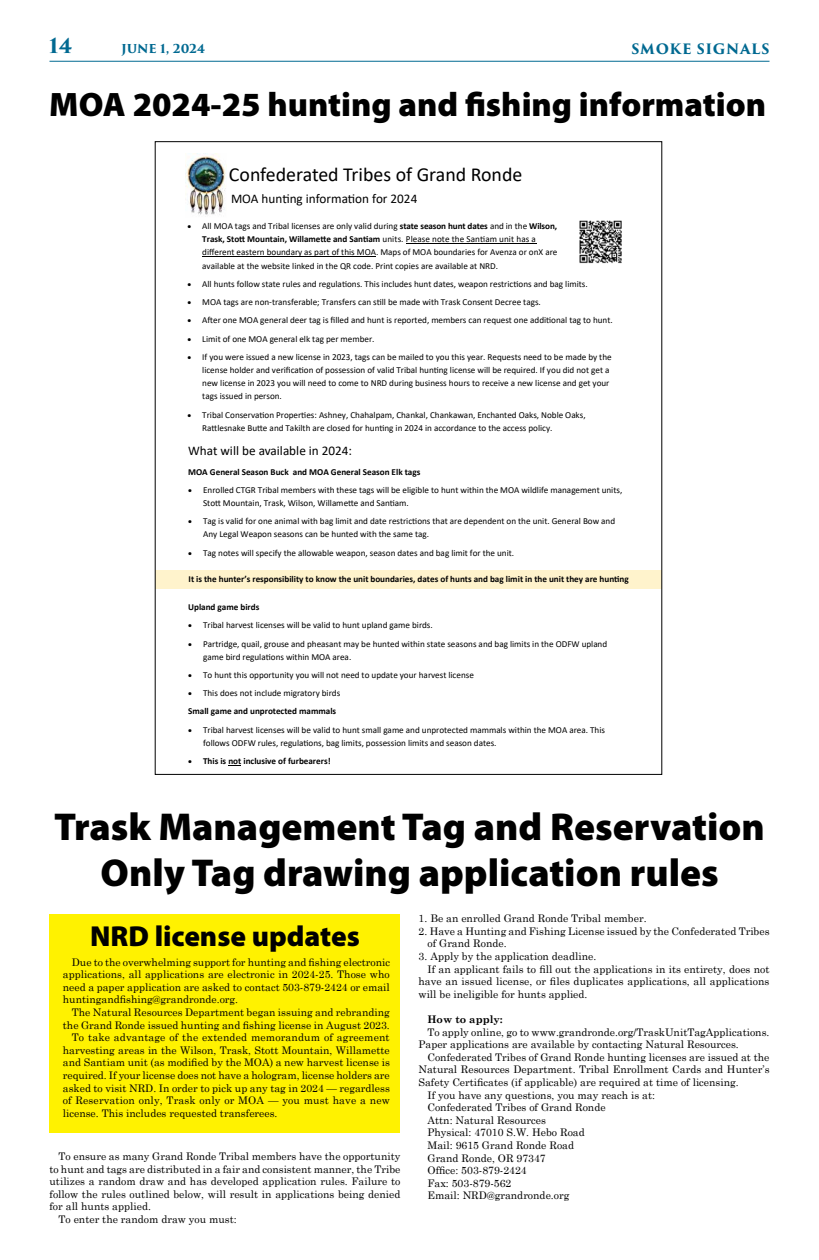
<style>
.page{position:relative;width:819px;height:1260px;background:#fff}
.page>*{position:absolute;margin:0;border:0;box-sizing:border-box;transform-origin:0 0}
.t1{font:900 39px/46.8px "Myriad Pro";color:#000;text-align:center}
.t2{font:900 34px "Myriad Pro";color:#000}
.t3{font:900 29px "Myriad Pro";color:#000}
.t4{font:700 20px "Trajan Pro 3";color:#006991}
.t5{font:19.9px "Calibri";color:#000}
.t6{font:700 14px "Trajan Pro 3";letter-spacing:.05em;color:#006991}
.t7{font:13.2px "Calibri";color:#000}
.t8{font:700 12px "Trajan Pro 3";color:#006991}
.t9{font:10.5px/12.6px "Century Schoolbook";color:#000}
.t10{font:700 10.5px "Century Schoolbook";color:#000}
.t11{font:9.2px "Calibri";color:#000}
.t12{font:700 9.2px "Calibri";color:#000}
.t13{font:9.1px/13.2px "Calibri";color:#000}
.t14{font:700 9.1px "Calibri";letter-spacing:-.005em;color:#000}
.s1{font-weight:700}
</style>
<div class="page">
<hr style="left:50px;top:61px;width:720px;height:1px;background:#006991">
<div style="left:50px;top:915px;width:350px;height:218px;background:#fff200"></div>
<svg style="left:228px;top:765px;width:13px;height:1px"></svg>
<hr style="left:406px;top:243px;width:130px;height:1px;background:#000">
<hr style="left:202px;top:256px;width:174px;height:1px;background:#000">
<img style="left:185px;top:154px;width:42px;height:61px">
<img style="left:579px;top:220px;width:43px;height:44px">
<div style="left:155px;top:571px;width:507px;height:18px;background:#fff3cc"></div>
<h3 class="t4" style="left:49px;top:30px;width:24px">14</h3>
<h3 class="t8" style="left:121px;top:39px;width:86px">JUNE 1, 2024</h3>
<h3 class="t6" style="left:631px;top:39px;width:140px">SMOKE SIGNALS</h3>
<h2 class="t2" style="left:49px;top:81px;width:718px">MOA 2024-25 hunting and fishing information</h2>
<h3 class="t5" style="left:229px;top:160px;width:295px">Confederated Tribes of Grand Ronde</h3>
<h3 class="t7" style="left:231px;top:189px;width:188px">MOA hunting information for 2024</h3>
<p class="t13" style="left:202px;top:219px;width:357px;text-indent:-15px">• All MOA tags and Tribal licenses are only valid during <span class="s1">state season hunt dates</span> and in the <span class="s1">Wilson, Trask, Stott Mountain, Willamette and Santiam</span> units. Please note the Santiam unit has a different eastern boundary as part of this MOA. Maps of MOA boundaries for Avenza or onX are available at the website linked in the QR code. Print copies are available at NRD.</p>
<p class="t13" style="left:187px;top:277px;width:402px">• All hunts follow state rules and regulations. This includes hunt dates, weapon restrictions and bag limits.</p>
<p class="t13" style="left:187px;top:295px;width:355px">• MOA tags are non-transferable; Transfers can still be made with Trask Consent Decree tags.</p>
<p class="t13" style="left:187px;top:313px;width:427px">• After one MOA general deer tag is filled and hunt is reported, members can request one additional tag to hunt.</p>
<p class="t13" style="left:187px;top:332px;width:189px">• Limit of one MOA general elk tag per member.</p>
<p class="t13" style="left:202px;top:350px;width:411px;text-indent:-15px">• If you were issued a new license in 2023, tags can be mailed to you this year. Requests need to be made by the license holder and verification of possession of valid Tribal hunting license will be required. If you did not get a new license in 2023 you will need to come to NRD during business hours to receive a new license and get your tags issued in person.</p>
<p class="t13" style="left:202px;top:408px;width:385px;text-indent:-15px">• Tribal Conservation Properties: Ashney, Chahalpam, Chankal, Chankawan, Enchanted Oaks, Noble Oaks,<br>Rattlesnake Butte and Takilth are closed for hunting in 2024 in accordance to the access policy.</p>
<h3 class="t7" style="left:188px;top:441px;width:165px">What will be available in 2024:</h3>
<p class="t14" style="left:188px;top:465px;width:234px">MOA General Season Buck and MOA General Season Elk tags</p>
<p class="t13" style="left:203px;top:483px;width:421px;text-indent:-15px">• Enrolled CTGR Tribal members with these tags will be eligible to hunt within the MOA wildlife management units,<br>Stott Mountain, Trask, Wilson, Willamette and Santiam.</p>
<p class="t13" style="left:203px;top:514px;width:414px;text-indent:-15px">• Tag is valid for one animal with bag limit and date restrictions that are dependent on the unit. General Bow and<br>Any Legal Weapon seasons can be hunted with the same tag.</p>
<p class="t13" style="left:188px;top:546px;width:327px">• Tag notes will specify the allowable weapon, season dates and bag limit for the unit.</p>
<p class="t14" style="left:189px;top:572px;width:442px">It is the hunter’s responsibility to know the unit boundaries, dates of hunts and bag limit in the unit they are hunting</p>
<p class="t12" style="left:188px;top:601px;width:73px">Upland game birds</p>
<p class="t13" style="left:188px;top:618px;width:246px">• Tribal harvest licenses will be valid to hunt upland game birds.</p>
<p class="t13" style="left:203px;top:637px;width:406px;text-indent:-15px">• Partridge, quail, grouse and pheasant may be hunted within state seasons and bag limits in the ODFW upland game bird regulations within MOA area.</p>
<p class="t13" style="left:188px;top:668px;width:287px">• To hunt this opportunity you will not need to update your harvest license</p>
<p class="t13" style="left:188px;top:684px;width:154px;line-height:18.2px">• This does not include migratory birds<br><span class="s1">Small game and unprotected mammals</span></p>
<p class="t13" style="left:188px;top:723px;width:418px">• Tribal harvest licenses will be valid to hunt small game and unprotected mammals within the MOA area. This</p>
<p class="t11" style="left:203px;top:736px;width:295px">follows ODFW rules, regulations, bag limits, possession limits and season dates.</p>
<p class="t14" style="left:188px;top:755px;width:144px">• This is not inclusive of furbearers!</p>
<h1 class="t1" style="left:54px;top:801px;width:712px">Trask Management Tag and Reservation<br>Only Tag drawing application rules</h1>
<h3 class="t3" style="left:90px;top:917px;width:271px">NRD license updates</h3>
<p class="t9" style="left:63px;top:955px;width:329px;text-align:justify;text-indent:9px">Due to the overwhelming support for hunting and fishing electronic applications, all applications are electronic in 2024-25. Those who need a paper application are asked to contact 503-879-2424 or email huntingandfishing@grandronde.org.</p>
<p class="t9" style="left:72px;top:1005px;width:320px">The Natural Resources Department began issuing and rebranding</p>
<p class="t9" style="left:63px;top:1018px;width:329px">the Grand Ronde issued hunting and fishing license in August 2023.</p>
<p class="t9" style="left:72px;top:1030px;width:319px">To take advantage of the extended memorandum of agreement</p>
<p class="t9" style="left:63px;top:1043px;width:329px">harvesting areas in the Wilson, Trask, Stott Mountain, Willamette</p>
<p class="t9" style="left:63px;top:1055px;width:329px">and Santiam unit (as modified by the MOA) a new harvest license is</p>
<p class="t9" style="left:63px;top:1068px;width:328px">required. If your license does not have a hologram, license holders are</p>
<p class="t9" style="left:63px;top:1081px;width:329px">asked to visit NRD. In order to pick up any tag in 2024 — regardless</p>
<p class="t9" style="left:63px;top:1093px;width:329px">of Reservation only, Trask only or MOA — you must have a new</p>
<p class="t9" style="left:63px;top:1106px;width:216px">license. This includes requested transferees.</p>
<p class="t9" style="left:58px;top:1149px;width:343px">To ensure as many Grand Ronde Tribal members have the opportunity</p>
<p class="t9" style="left:50px;top:1162px;width:352px">to hunt and tags are distributed in a fair and consistent manner, the Tribe</p>
<p class="t9" style="left:50px;top:1174px;width:352px">utilizes a random draw and has developed application rules. Failure to</p>
<p class="t9" style="left:50px;top:1187px;width:353px">follow the rules outlined below, will result in applications being denied</p>
<p class="t9" style="left:50px;top:1199px;width:103px">for all hunts applied.</p>
<p class="t9" style="left:58px;top:1212px;width:180px">To enter the random draw you must:</p>
<p class="t9" style="left:419px;top:911px;width:230px">1. Be an enrolled Grand Ronde Tribal member.</p>
<p class="t9" style="left:428px;top:924px;width:344px;text-indent:-9px">2. Have a Hunting and Fishing License issued by the Confederated Tribes of Grand Ronde.</p>
<p class="t9" style="left:419px;top:949px;width:179px">3. Apply by the application deadline.</p>
<p class="t9" style="left:428px;top:962px;width:343px">If an applicant fails to fill out the applications in its entirety, does not</p>
<p class="t9" style="left:419px;top:974px;width:352px">have an issued license, or files duplicates applications, all applications</p>
<p class="t9" style="left:419px;top:987px;width:171px">will be ineligible for hunts applied.</p>
<p class="t10" style="left:428px;top:1011px;width:77px">How to apply:</p>
<p class="t9" style="left:419px;top:1025px;width:353px;text-indent:9px">To apply online, go to www.grandronde.org/TraskUnitTagApplications.<br>Paper applications are available by contacting Natural Resources.</p>
<p class="t9" style="left:428px;top:1050px;width:344px">Confederated Tribes of Grand Ronde hunting licenses are issued at the</p>
<p class="t9" style="left:419px;top:1062px;width:353px">Natural Resources Department. Tribal Enrollment Cards and Hunter’s</p>
<p class="t9" style="left:419px;top:1075px;width:322px">Safety Certificates (if applicable) are required at time of licensing.</p>
<p class="t9" style="left:428px;top:1088px;width:229px">If you have any questions, you may reach is at:</p>
<p class="t9" style="left:428px;top:1100px;width:180px">Confederated Tribes of Grand Ronde</p>
<p class="t9" style="left:428px;top:1113px;width:120px">Attn: Natural Resources</p>
<p class="t9" style="left:428px;top:1125px;width:159px">Physical: 47010 S.W. Hebo Road</p>
<p class="t9" style="left:428px;top:1138px;width:148px">Mail: 9615 Grand Ronde Road</p>
<p class="t9" style="left:428px;top:1151px;width:120px">Grand Ronde, OR 97347</p>
<p class="t9" style="left:428px;top:1163px;width:101px">Office: 503-879-2424</p>
<p class="t9" style="left:428px;top:1176px;width:85px">Fax: 503-879-562</p>
<p class="t9" style="left:428px;top:1188px;width:143px">Email: NRD@grandronde.org</p>
</div>
